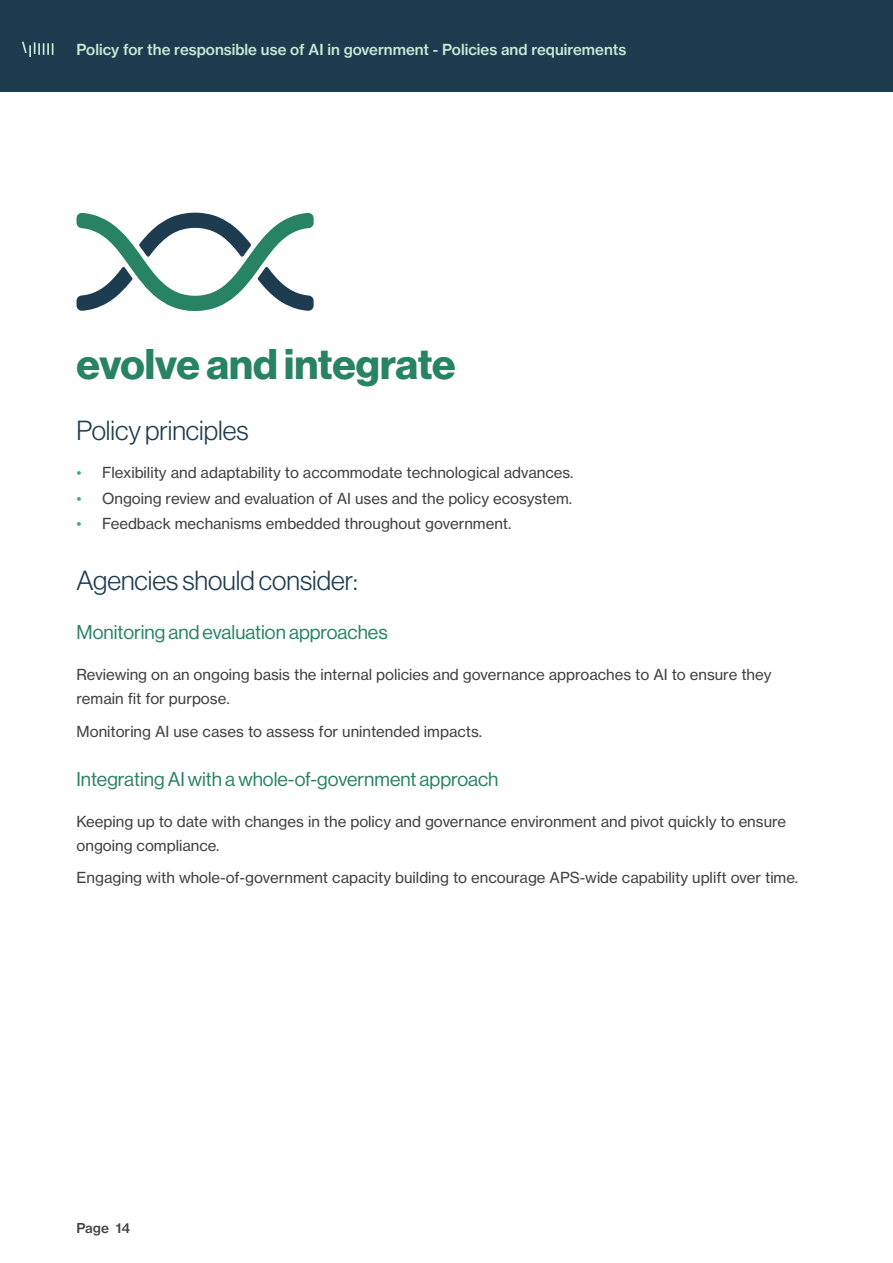
<style>
.page{position:relative;width:893px;height:1263px;background:#fff}
.page>*{position:absolute;margin:0;border:0;box-sizing:border-box;transform-origin:0 0}
.Heading_2_EEE{font:42px "N Haas Grotesk DS Pro 75 Bd";letter-spacing:-.005em;color:#288264}
.Heading_3{font:27px "N Haas Grotesk DS Pro 45 Lt";color:#1e3c50}
.Heading_4{font:19.5px "N Haas Grotesk DS Pro 55 Rg";color:#288264}
.t1{font:15px/24px "N Haas Grotesk TX Pro 55 Rg";color:#414141}
.t2{font:15px "N Haas Grotesk TX Pro 65 Md";color:#c8ebd7}
.t3{font:13.5px "N Haas Grotesk TX Pro 65 Md";color:#414141}
.s1{color:#29b480}
</style>
<div class="page">
<div style="left:0;top:0;width:893px;height:91px;background:#1e3c50"></div>
<svg style="left:22px;top:41px;width:31px;height:16px"></svg>
<svg style="left:77px;top:213px;width:237px;height:98px"></svg>
<p class="t2" style="left:77px;top:40px;width:551px">Policy for the responsible use of AI in government - Policies and requirements</p>
<h2 class="Heading_2_EEE" style="left:77px;top:340px;width:381px">evolve and integrate</h2>
<h3 class="Heading_3" style="left:77px;top:416px;width:174px">Policy principles</h3>
<p class="t1" style="left:77px;top:461px;width:498px"><span class="s1">•</span> Flexibility and adaptability to accommodate technological advances.</p>
<p class="t1" style="left:77px;top:486px;width:497px"><span class="s1">•</span> Ongoing review and evaluation of AI uses and the policy ecosystem.</p>
<p class="t1" style="left:77px;top:511px;width:436px"><span class="s1">•</span> Feedback mechanisms embedded throughout government.</p>
<h3 class="Heading_3" style="left:77px;top:566px;width:282px">Agencies should consider:</h3>
<h4 class="Heading_4" style="left:77px;top:621px;width:313px">Monitoring and evaluation approaches</h4>
<p class="t1" style="left:77px;top:663px;width:696px">Reviewing on an ongoing basis the internal policies and governance approaches to AI to ensure they remain fit for purpose.</p>
<p class="t1" style="left:77px;top:719px;width:407px">Monitoring AI use cases to assess for unintended impacts.</p>
<h4 class="Heading_4" style="left:77px;top:768px;width:423px">Integrating AI with a whole-of-government approach</h4>
<p class="t1" style="left:77px;top:809px;width:711px">Keeping up to date with changes in the policy and governance environment and pivot quickly to ensure ongoing compliance.</p>
<p class="t1" style="left:77px;top:865px;width:723px">Engaging with whole-of-government capacity building to encourage APS-wide capability uplift over time.</p>
<p class="t3" style="left:77px;top:1219px;width:55px">Page 14</p>
</div>
